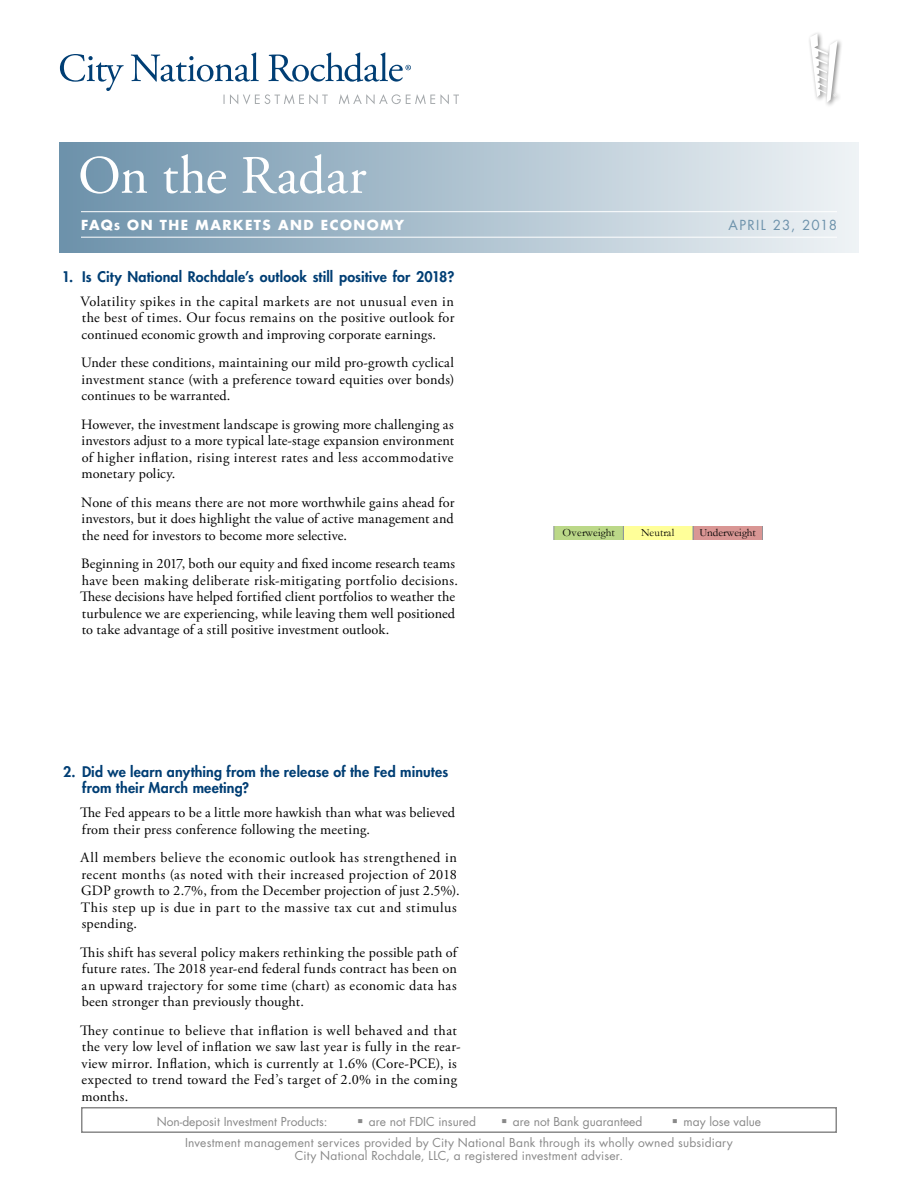
<style>
.page{position:relative;width:918px;height:1188px;background:#fff}
.page>*{position:absolute;margin:0;border:0;box-sizing:border-box;transform-origin:0 0}
.t1{font:54px "Adobe Garamond Pro";letter-spacing:.005em;color:#fff}
.t2{font:14.25px/16.5px "Adobe Garamond Pro";letter-spacing:.02em;color:#000;text-align:justify}
.t3{font:800 14.25px/16.5px "Futura Std";letter-spacing:.01em;color:#003e74}
.t4{font:700 13.5px "Futura Std";letter-spacing:.105em;color:#fff}
.t5{font:13.5px "Futura Std";letter-spacing:.09em;color:#6d92ab}
.t6{font:12px/21.5px "Futura Std";letter-spacing:.01em;color:#898989}
.t7{font:11.1px "Garamond";letter-spacing:.02em;color:#000}
.t8{font:11.1px "Garamond";letter-spacing:-.005em;color:#000}
.s1{font-size:9.45px}
.s2{font-family:"Verdana";font-size:18px}
</style>
<div class="page">
<div style="left:81px;top:1107px;width:756px;height:26px;border:2px solid #898989"></div>
<svg style="left:60px;top:52px;width:399px;height:52px"></svg>
<div style="left:807px;top:31px;width:37px;height:77px;background:#000;opacity:.5"></div>
<svg style="left:810px;top:34px;width:27px;height:69px"></svg>
<div style="left:60px;top:142px;width:799px;height:111px;background:linear-gradient(to right,#6e92ab,#eff3f6)"></div>
<hr style="left:81px;top:237px;width:756px;height:1px;background:#fff">
<hr style="left:81px;top:211px;width:756px;height:1px;background:#fff">
<svg style="left:554px;top:526px;width:208px;height:14px;background:#dace91"></svg>
<h1 class="t1" style="left:78px;top:143px;width:290px">On the Radar</h1>
<p class="t4" style="left:81px;top:216px;width:325px">FAQ<span class="s1">s</span> ON THE MARKETS AND ECONOMY</p>
<p class="t5" style="left:729px;top:217px;width:110px">APRIL 23, 2018</p>
<p class="t3" style="left:62px;top:268px;width:394px">1. Is City National Rochdale’s outlook still positive for 2018?</p>
<p class="t2" style="left:80px;top:293px;width:375px">Volatility spikes in the capital markets are not unusual even in the best of times. Our focus remains on the positive outlook for continued economic growth and improving corporate earnings.</p>
<p class="t2" style="left:81px;top:355px;width:375px">Under these conditions, maintaining our mild pro-growth cyclical investment stance (with a preference toward equities over bonds) continues to be warranted.</p>
<p class="t2" style="left:81px;top:416px;width:374px">However, the investment landscape is growing more challenging as investors adjust to a more typical late-stage expansion environment of higher inflation, rising interest rates and less accommodative monetary policy.</p>
<p class="t2" style="left:81px;top:495px;width:375px">None of this means there are not more worthwhile gains ahead for investors, but it does highlight the value of active management and the need for investors to become more selective.</p>
<p class="t2" style="left:80px;top:556px;width:380px;text-align:left">Beginning in 2017, both our equity and fixed income research teams have been making deliberate risk-mitigating portfolio decisions.<br>These decisions have helped fortified client portfolios to weather the turbulence we are experiencing, while leaving them well positioned to take advantage of a still positive investment outlook.</p>
<p class="t3" style="left:82px;top:763px;width:367px;text-indent:-19px">2. Did we learn anything from the release of the Fed minutes from their March meeting?</p>
<p class="t2" style="left:80px;top:805px;width:377px">The Fed appears to be a little more hawkish than what was believed from their press conference following the meeting.</p>
<p class="t2" style="left:81px;top:850px;width:381px;text-align:left">All members believe the economic outlook has strengthened in recent months (as noted with their increased projection of 2018<br>GDP growth to 2.7%, from the December projection of just 2.5%).<br>This step up is due in part to the massive tax cut and stimulus spending.</p>
<p class="t2" style="left:80px;top:945px;width:379px">This shift has several policy makers rethinking the possible path of future rates. The 2018 year-end federal funds contract has been on an upward trajectory for some time (chart) as economic data has been stronger than previously thought.</p>
<p class="t2" style="left:80px;top:1023px;width:382px;text-align:left">They continue to believe that inflation is well behaved and that the very low level of inflation we saw last year is fully in the rear&shy;view mirror. Inflation, which is currently at 1.6% (Core-PCE), is expected to trend toward the Fed’s target of 2.0% in the coming months.</p>
<p class="t7" style="left:563px;top:525px;width:53px">Overweight</p>
<p class="t7" style="left:641px;top:525px;width:35px">Neutral</p>
<p class="t8" style="left:700px;top:525px;width:58px">Underweight</p>
<p class="t6" style="left:157px;top:1111px;width:172px">Non-deposit Investment Products:</p>
<p class="t6" style="left:357px;top:1111px;width:120px"><span class="s2">▪</span> are not FDIC insured</p>
<p class="t6" style="left:501px;top:1111px;width:143px"><span class="s2">▪</span> are not Bank guaranteed</p>
<p class="t6" style="left:185px;top:1111px;width:578px;text-indent:487px"><span class="s2">▪</span> may lose value<br>Investment management services provided by City National Bank through its wholly owned subsidiary</p>
<p class="t6" style="left:295px;top:1145px;width:330px">City National Rochdale, LLC, a registered investment adviser.</p>
</div>
